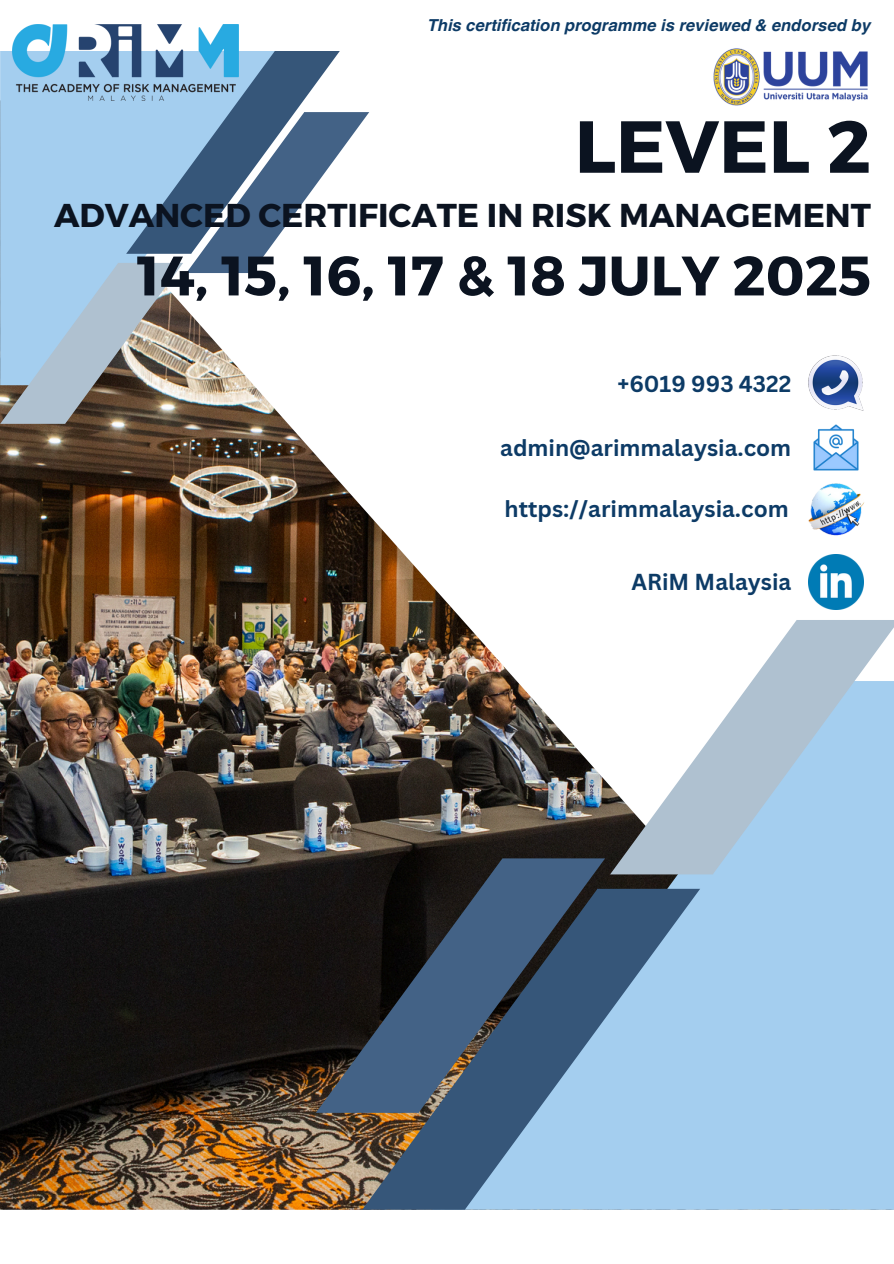
<style>
.page{position:relative;width:894px;height:1264px;background:#fff}
.page>*{position:absolute;margin:0;border:0;box-sizing:border-box;transform-origin:0 0}
.t1{font:700 73.5px "Montserrat";color:#0b1320}
.t2{font:700 55.5px "Montserrat";color:#0b1320}
.t3{font:700 33px "Montserrat";color:#0b1320}
.t4{font:700 22.5px "Canva Sans";color:#0d3b66}
.t5{font:italic 700 16.5px "Helvetica World";color:#0d3b66}
</style>
<div class="page">
<img style="left:0;top:423px;width:864px;height:786px">
<svg style="left:432px;top:681px;width:461px;height:528px;background:#8ea9bd"></svg>
<svg style="left:362px;top:888px;width:338px;height:321px;background:#7fa1be"></svg>
<svg style="left:610px;top:620px;width:283px;height:254px"></svg>
<svg style="left:316px;top:858px;width:289px;height:254px;background:#35475c"></svg>
<svg style="left:0;top:51px;width:369px;height:372px"></svg>
<img style="left:12px;top:25px;width:226px;height:75px">
<img style="left:713px;top:48px;width:155px;height:58px">
<img style="left:808px;top:355px;width:56px;height:56px">
<img style="left:812px;top:424px;width:47px;height:47px">
<img style="left:801px;top:474px;width:64px;height:70px">
<img style="left:808px;top:554px;width:55px;height:55px">
<p class="t5" style="left:427px;top:11px;width:444px">This certification programme is reviewed &amp; endorsed by</p>
<p class="t1" style="left:574px;top:99px;width:298px">LEVEL 2</p>
<p class="t3" style="left:54px;top:193px;width:818px">ADVANCED CERTIFICATE IN RISK MANAGEMENT</p>
<p class="t2" style="left:137px;top:239px;width:735px">14, 15, 16, 17 &amp; 18 JULY 2025</p>
<p class="t4" style="left:617px;top:367px;width:175px">+6019 993 4322</p>
<p class="t4" style="left:500px;top:431px;width:292px">admin@arimmalaysia.com</p>
<h1 class="t4" style="left:504px;top:493px;width:285px">https://arimmalaysia.com</h1>
<h2 class="t4" style="left:631px;top:565px;width:161px">ARiM Malaysia</h2>
</div>
